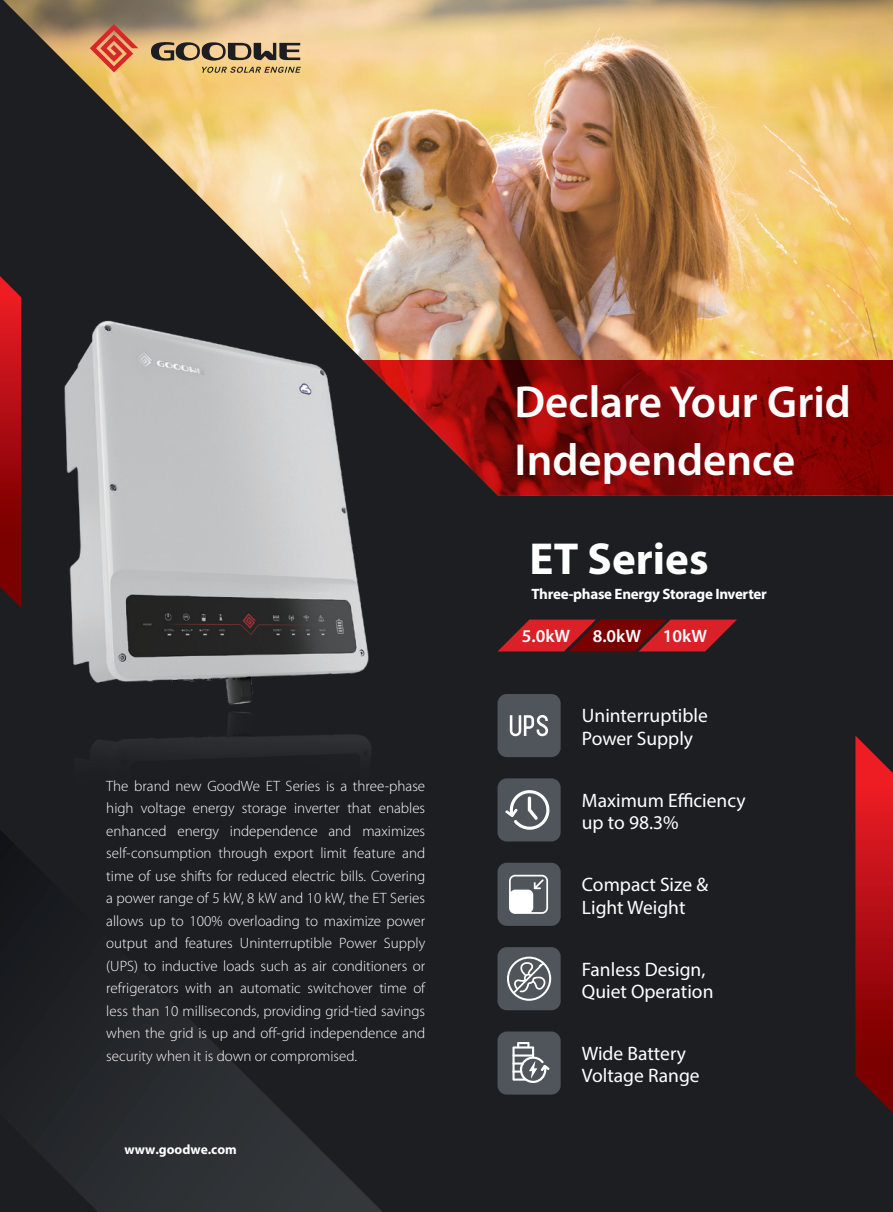
<style>
.page{position:relative;width:893px;height:1212px;background:#1d1e22}
.page>*{position:absolute;margin:0;border:0;box-sizing:border-box;transform-origin:0 0}
.t1{font:600 45px/58.5px "Myriad Pro";color:#fff}
.t2{font:700 45px "Myriad Pro";color:#fff}
.t3{font:19.5px/22.5px "Myriad Pro";color:#fff}
.t4{font:600 18px "Myriad Pro";color:#fff}
.t5{font:300 15px/22.5px "Myriad Pro";color:#fff;text-align:justify}
.t6{font:700 15px "Myriad Pro";letter-spacing:-.02em;color:#fff}
.t7{font:700 13.5px "Myriad Pro";color:#fff}
</style>
<div class="page">
<svg style="left:0;top:495px;width:21px;height:113px;background:#740303"></svg>
<svg style="left:855px;top:735px;width:38px;height:378px;background:#a10f14"></svg>
<img style="left:0;top:0;width:893px;height:495px">
<svg style="left:400px;top:361px;width:493px;height:134px;background:#820809"></svg>
<svg style="left:0;top:831px;width:382px;height:381px"></svg>
<svg style="left:151px;top:42px;width:149px;height:19px"></svg>
<svg style="left:90px;top:24px;width:48px;height:48px;background:#d68058"></svg>
<svg style="left:202px;top:67px;width:99px;height:6px"></svg>
<svg style="left:498px;top:619px;width:239px;height:32px"></svg>
<div style="left:497px;top:694px;width:64px;height:63px;background:#4f555a;border-radius:9px"></div>
<svg style="left:510px;top:715px;width:38px;height:21px"></svg>
<div style="left:497px;top:863px;width:64px;height:63px;background:#4f555a;border-radius:9px"></div>
<svg style="left:509px;top:875px;width:39px;height:39px"></svg>
<div style="left:497px;top:1031px;width:64px;height:63px;background:#4f555a;border-radius:9px"></div>
<svg style="left:512px;top:1042px;width:38px;height:41px"></svg>
<div style="left:497px;top:947px;width:64px;height:63px;background:#4f555a;border-radius:9px"></div>
<svg style="left:507px;top:956px;width:44px;height:45px"></svg>
<div style="left:497px;top:778px;width:64px;height:63px;background:#4f555a;border-radius:9px"></div>
<svg style="left:505px;top:790px;width:45px;height:40px"></svg>
<img style="left:38px;top:300px;width:362px;height:454px">
<p class="t5" style="left:106px;top:775px;width:320px">The brand new GoodWe ET Series is a three-phase high voltage energy storage inverter that enables enhanced energy independence and maximizes self-consumption through export limit feature and time of use shifts for reduced electric bills. Covering a power range of 5 kW, 8 kW and 10 kW, the ET Series allows up to 100% overloading to maximize power output and features Uninterruptible Power Supply (UPS) to inductive loads such as air conditioners or refrigerators with an automatic switchover time of less than 10 milliseconds, providing grid-tied savings when the grid is up and off-grid independence and security when it is down or compromised.</p>
<p class="t7" style="left:125px;top:1141px;width:114px">www.goodwe.com</p>
<p class="t1" style="left:514px;top:371px;width:338px">Declare Your Grid<br>Independence</p>
<p class="t2" style="left:529px;top:529px;width:181px">ET Series</p>
<p class="t6" style="left:532px;top:584px;width:237px">Three-phase Energy Storage Inverter</p>
<p class="t4" style="left:522px;top:624px;width:187px">5.0kW 8.0kW 10kW</p>
<p class="t3" style="left:582px;top:704px;width:128px">Uninterruptible<br>Power Supply</p>
<p class="t3" style="left:582px;top:789px;width:165px">Maximum Efficiency up to 98.3%</p>
<p class="t3" style="left:582px;top:873px;width:128px">Compact Size &amp;<br>Light Weight</p>
<p class="t3" style="left:582px;top:957px;width:133px">Fanless Design,<br>Quiet Operation</p>
<p class="t3" style="left:582px;top:1041px;width:119px">Wide Battery<br>Voltage Range</p>
</div>
